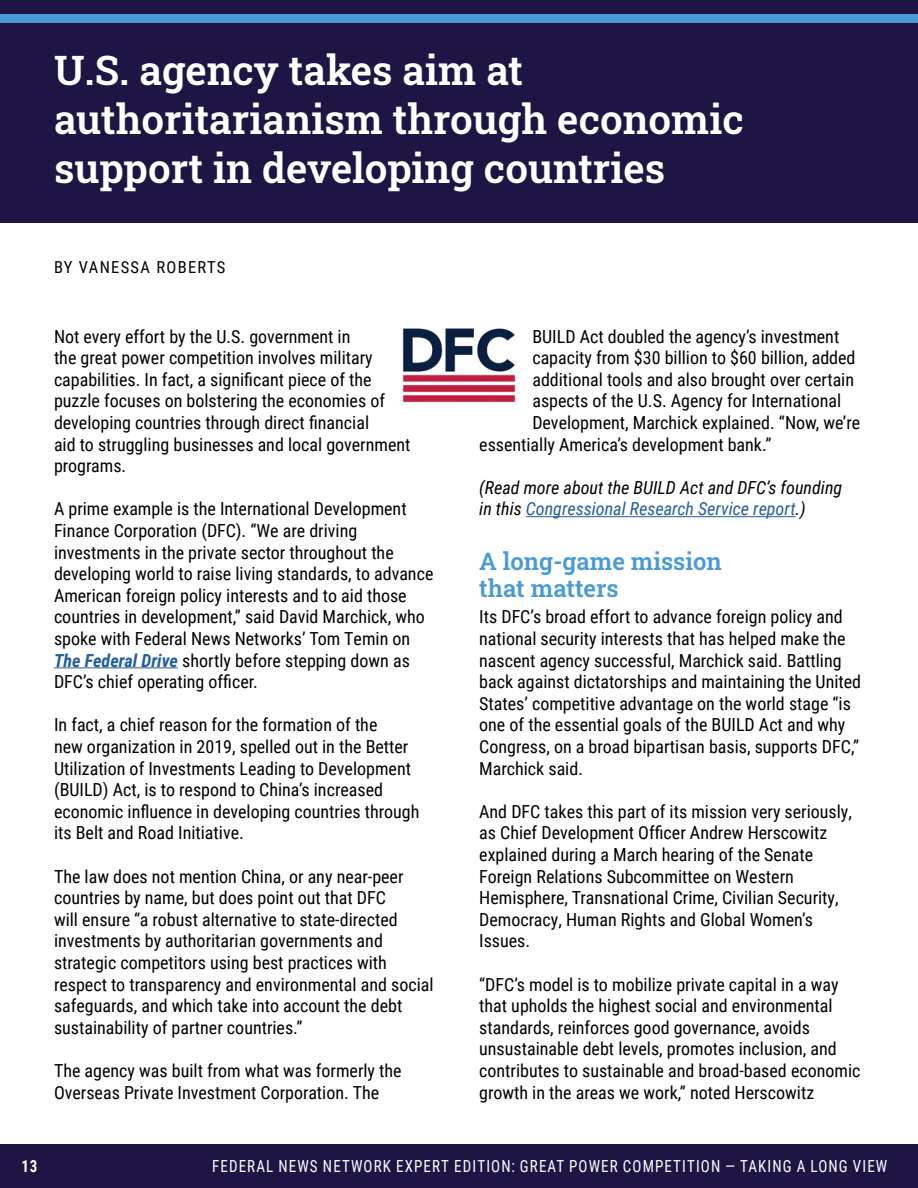
<style>
.page{position:relative;width:918px;height:1188px;background:#fff}
.page>*{position:absolute;margin:0;border:0;box-sizing:border-box;transform-origin:0 0}
.t1{font:600 40.5px/48.6px "Roboto Slab";color:#fff}
.t2{font:600 24px/27px "Roboto Slab";color:#4a9ad4}
.t3{font:18px/21.6px "Roboto Condensed";color:#000}
.t4{font:italic 18px/21.6px "Roboto Condensed";color:#000}
.t5{font:16.65px "Roboto Condensed";letter-spacing:.075em;color:#fff;scale:.9 1}
.t6{font:700 16.65px "Roboto Condensed";color:#fff;scale:.9 1}
.t7{font:16.5px "Roboto Condensed";letter-spacing:.08em;color:#000}
.s1{font-weight:700;font-style:italic;color:#215e9e}
.s2{color:#215e9e}
</style>
<div class="page">
<div style="left:0;top:0;width:918px;height:222px;background:#1e1545"></div>
<div style="left:0;top:14px;width:918px;height:9px;background:#4a9ad4"></div>
<div style="left:0;top:1145px;width:918px;height:43px;background:#1e1545"></div>
<hr style="left:54px;top:667px;width:124px;height:1px;background:#215e9e">
<hr style="left:526px;top:516px;width:270px;height:1px;background:#215e9e">
<img style="left:402px;top:328px;width:114px;height:75px">
<h1 class="t1" style="left:54px;top:45px;width:691px">U.S. agency takes aim at authoritarianism through economic support in developing countries</h1>
<p class="t7" style="left:54px;top:256px;width:173px">BY VANESSA ROBERTS</p>
<p class="t3" style="left:54px;top:325px;width:358px">Not every effort by the U.S. government in<br>the great power competition involves military capabilities. In fact, a significant piece of the puzzle focuses on bolstering the economies of developing countries through direct financial<br>aid to struggling businesses and local government programs.</p>
<p class="t3" style="left:54px;top:497px;width:381px">A prime example is the International Development Finance Corporation (DFC). “We are driving investments in the private sector throughout the developing world to raise living standards, to advance American foreign policy interests and to aid those countries in development,” said David Marchick, who spoke with Federal News Networks’ Tom Temin on <span class="s1">The Federal Drive</span> shortly before stepping down as DFC’s chief operating officer.</p>
<p class="t3" style="left:54px;top:713px;width:367px">In fact, a chief reason for the formation of the<br>new organization in 2019, spelled out in the Better Utilization of Investments Leading to Development (BUILD) Act, is to respond to China’s increased economic influence in developing countries through its Belt and Road Initiative.</p>
<p class="t3" style="left:54px;top:865px;width:381px">The law does not mention China, or any near-peer countries by name, but does point out that DFC<br>will ensure “a robust alternative to state-directed investments by authoritarian governments and strategic competitors using best practices with respect to transparency and environmental and social safeguards, and which take into account the debt sustainability of partner countries.”</p>
<p class="t3" style="left:54px;top:1059px;width:349px">The agency was built from what was formerly the<br>Overseas Private Investment Corporation. The</p>
<p class="t3" style="left:532px;top:325px;width:308px">BUILD Act doubled the agency’s investment</p>
<p class="t3" style="left:532px;top:346px;width:325px">capacity from $30 billion to $60 billion, added</p>
<p class="t3" style="left:532px;top:368px;width:323px">additional tools and also brought over certain</p>
<p class="t3" style="left:532px;top:389px;width:310px">aspects of the U.S. Agency for International</p>
<p class="t3" style="left:532px;top:411px;width:329px">Development, Marchick explained. “Now, we’re</p>
<p class="t3" style="left:479px;top:433px;width:294px">essentially America’s development bank.”</p>
<p class="t4" style="left:479px;top:476px;width:364px">(Read more about the BUILD Act and DFC’s founding in this <span class="s2">Congressional Research Service report</span>.)</p>
<h2 class="t2" style="left:479px;top:547px;width:244px">A long-game mission that matters</h2>
<p class="t3" style="left:479px;top:605px;width:383px">Its DFC’s broad effort to advance foreign policy and national security interests that has helped make the nascent agency successful, Marchick said. Battling back against dictatorships and maintaining the United States’ competitive advantage on the world stage “is one of the essential goals of the BUILD Act and why Congress, on a broad bipartisan basis, supports DFC,” Marchick said.</p>
<p class="t3" style="left:479px;top:800px;width:374px">And DFC takes this part of its mission very seriously, as Chief Development Officer Andrew Herscowitz explained during a March hearing of the Senate Foreign Relations Subcommittee on Western Hemisphere, Transnational Crime, Civilian Security, Democracy, Human Rights and Global Women’s Issues.</p>
<p class="t3" style="left:479px;top:973px;width:383px">“DFC’s model is to mobilize private capital in a way that upholds the highest social and environmental standards, reinforces good governance, avoids unsustainable debt levels, promotes inclusion, and contributes to sustainable and broad-based economic growth in the areas we work,” noted Herscowitz</p>
<p class="t6" style="left:22px;top:1154px;width:19px">13</p>
<p class="t5" style="left:212px;top:1154px;width:752px">FEDERAL NEWS NETWORK EXPERT EDITION: GREAT POWER COMPETITION — TAKING A LONG VIEW</p>
</div>
